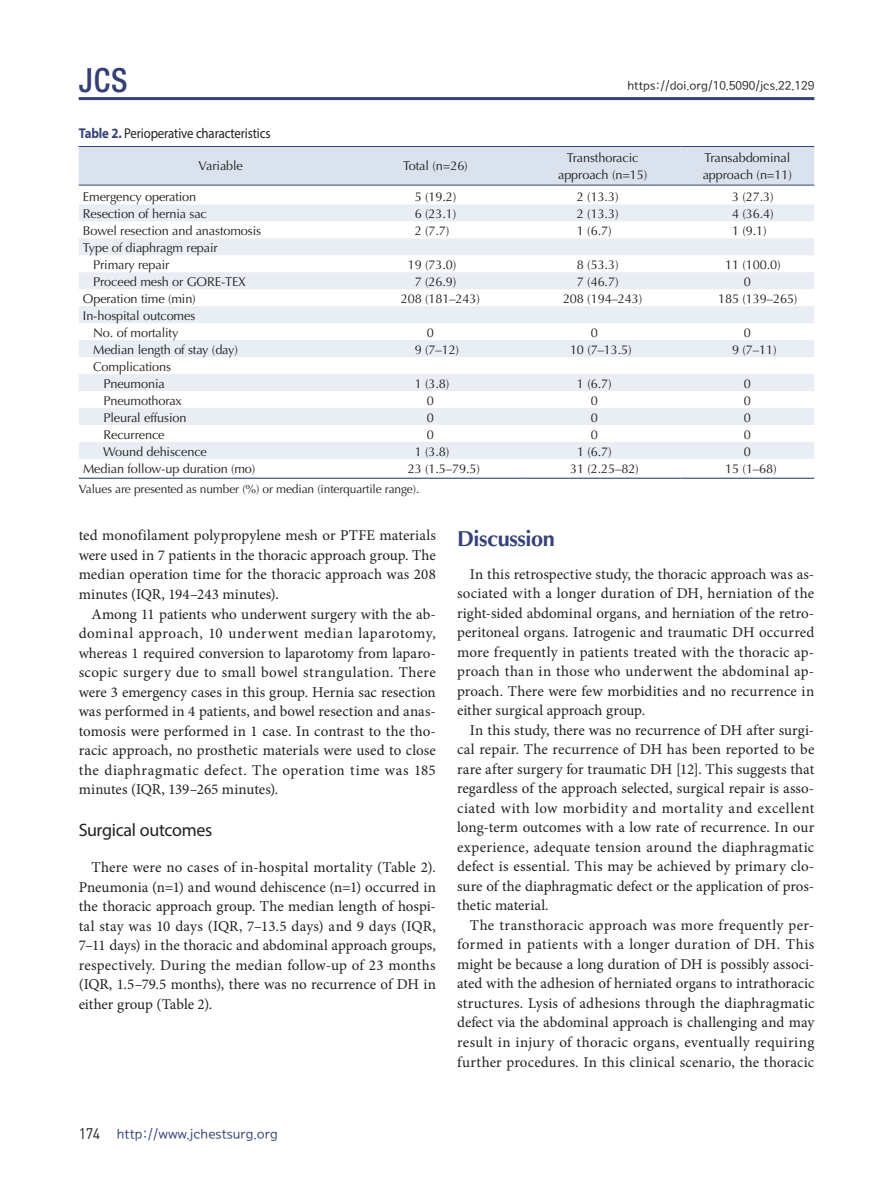
<style>
.page{position:relative;width:893px;height:1191px;background:#fff}
.page>*{position:absolute;margin:0;border:0;box-sizing:border-box;transform-origin:0 0}
.t1{font:500 condensed 33.3px "Helvetica Neue LT Std";color:#344074;scale:.95 1}
.t2{font:700 21.75px "Optima LT Std";letter-spacing:-.02em;color:#364378}
.t3{font:18px "Myriad Pro";letter-spacing:-.02em;color:#231f20}
.t4{font:15px/19.5px "Minion Pro";letter-spacing:.005em;color:#231f20;text-align:justify}
.t5{font:15px "Dinreg";color:#231f20;scale:.95 1}
.t6{font:14.25px "Myriad Pro";letter-spacing:-.01em;color:#231f20;scale:.9 1}
.t7{font:13.5px "Seoul Namsan M";color:#344074}
.t8{font:12.75px/17px "Optima LT Std";letter-spacing:-.01em;color:#231f20;text-align:center}
.t9{font:12px "Optima LT Std";letter-spacing:-.01em;color:#231f20}
.t10{font:12px "Seoul Namsan M";color:#231f20}
.s1{font-weight:700;color:#364378}
</style>
<div class="page">
<hr style="left:79px;top:97px;width:735px;height:3px;background:#364378">
<div style="left:79px;top:147px;width:735px;height:38px;background:#dae3ed"></div>
<svg style="left:79px;top:204px;width:735px;height:255px;fill:#e8eef4"></svg>
<hr style="left:79px;top:146px;width:284px;height:1px;background:#364378">
<hr style="left:363px;top:146px;width:162px;height:1px;background:#364378">
<hr style="left:525px;top:146px;width:155px;height:1px;background:#364378">
<hr style="left:680px;top:146px;width:134px;height:1px;background:#364378">
<hr style="left:79px;top:185px;width:284px;height:1px;background:#364378">
<hr style="left:363px;top:185px;width:162px;height:1px;background:#364378">
<hr style="left:525px;top:185px;width:155px;height:1px;background:#364378">
<hr style="left:680px;top:185px;width:134px;height:1px;background:#364378">
<hr style="left:79px;top:477px;width:284px;height:2px;background:#364378">
<hr style="left:363px;top:477px;width:162px;height:2px;background:#364378">
<hr style="left:525px;top:477px;width:155px;height:2px;background:#364378">
<hr style="left:680px;top:477px;width:134px;height:2px;background:#364378">
<h1 class="t1" style="left:79px;top:60px;width:53px">JCS</h1>
<p class="t10" style="left:627px;top:80px;width:188px">https://doi.org/10.5090/jcs.22.129</p>
<p class="t6" style="left:79px;top:125px;width:215px"><span class="s1">Table 2.</span> Perioperative characteristics</p>
<p class="t8" style="left:199px;top:158px;width:46px">Variable</p>
<p class="t8" style="left:403px;top:158px;width:66px">Total (n=26)</p>
<p class="t8" style="left:558px;top:150px;width:91px;line-height:16.5px">Transthoracic approach (n=15)</p>
<p class="t8" style="left:703px;top:150px;width:91px;line-height:16.5px;text-align:left">Transabdominal approach (n=11)</p>
<p class="t8" style="left:83px;top:189px;width:115px">Emergency operation</p>
<p class="t8" style="left:415px;top:189px;width:43px">5 (19.2)</p>
<p class="t8" style="left:577px;top:189px;width:43px">2 (13.3)</p>
<p class="t8" style="left:732px;top:189px;width:43px">3 (27.3)</p>
<p class="t8" style="left:83px;top:206px;width:126px">Resection of hernia sac</p>
<p class="t8" style="left:415px;top:206px;width:43px">6 (23.1)</p>
<p class="t8" style="left:577px;top:206px;width:43px">2 (13.3)</p>
<p class="t8" style="left:732px;top:206px;width:43px">4 (36.4)</p>
<p class="t8" style="left:83px;top:222px;width:180px">Bowel resection and anastomosis</p>
<p class="t8" style="left:415px;top:222px;width:36px">2 (7.7)</p>
<p class="t8" style="left:577px;top:222px;width:36px">1 (6.7)</p>
<p class="t8" style="left:732px;top:222px;width:36px">1 (9.1)</p>
<p class="t8" style="left:93px;top:239px;width:126px;text-align:left;text-indent:-10px">Type of diaphragm repair<br>Primary repair</p>
<p class="t8" style="left:408px;top:256px;width:50px">19 (73.0)</p>
<p class="t8" style="left:577px;top:256px;width:43px">8 (53.3)</p>
<p class="t8" style="left:725px;top:256px;width:57px">11 (100.0)</p>
<p class="t8" style="left:93px;top:273px;width:154px">Proceed mesh or GORE-TEX</p>
<p class="t8" style="left:415px;top:273px;width:43px">7 (26.9)</p>
<p class="t8" style="left:577px;top:273px;width:43px">7 (46.7)</p>
<p class="t8" style="left:744px;top:273px;width:9px">0</p>
<p class="t8" style="left:83px;top:290px;width:114px">Operation time (min)</p>
<p class="t8" style="left:401px;top:290px;width:81px">208 (181–243)</p>
<p class="t8" style="left:563px;top:290px;width:81px">208 (194–243)</p>
<p class="t8" style="left:718px;top:290px;width:81px">185 (139–265)</p>
<p class="t8" style="left:83px;top:307px;width:114px">In-hospital outcomes<br>No. of mortality</p>
<p class="t8" style="left:427px;top:324px;width:9px">0</p>
<p class="t8" style="left:591px;top:324px;width:9px">0</p>
<p class="t8" style="left:744px;top:324px;width:9px">0</p>
<p class="t8" style="left:93px;top:341px;width:146px">Median length of stay (day)</p>
<p class="t8" style="left:415px;top:341px;width:46px">9 (7–12)</p>
<p class="t8" style="left:570px;top:341px;width:63px">10 (7–13.5)</p>
<p class="t8" style="left:732px;top:341px;width:46px">9 (7–11)</p>
<p class="t8" style="left:93px;top:358px;width:79px">Complications<br>Pneumonia</p>
<p class="t8" style="left:415px;top:375px;width:36px">1 (3.8)</p>
<p class="t8" style="left:577px;top:375px;width:36px">1 (6.7)</p>
<p class="t8" style="left:744px;top:375px;width:9px">0</p>
<p class="t8" style="left:103px;top:392px;width:80px">Pneumothorax</p>
<p class="t8" style="left:427px;top:392px;width:9px">0</p>
<p class="t8" style="left:591px;top:392px;width:9px">0</p>
<p class="t8" style="left:744px;top:392px;width:9px">0</p>
<p class="t8" style="left:103px;top:409px;width:84px">Pleural effusion</p>
<p class="t8" style="left:427px;top:409px;width:9px">0</p>
<p class="t8" style="left:591px;top:409px;width:9px">0</p>
<p class="t8" style="left:744px;top:409px;width:9px">0</p>
<p class="t8" style="left:103px;top:426px;width:63px">Recurrence</p>
<p class="t8" style="left:427px;top:426px;width:9px">0</p>
<p class="t8" style="left:591px;top:426px;width:9px">0</p>
<p class="t8" style="left:744px;top:426px;width:9px">0</p>
<p class="t8" style="left:103px;top:443px;width:105px">Wound dehiscence</p>
<p class="t8" style="left:415px;top:443px;width:36px">1 (3.8)</p>
<p class="t8" style="left:577px;top:443px;width:36px">1 (6.7)</p>
<p class="t8" style="left:744px;top:443px;width:9px">0</p>
<p class="t8" style="left:83px;top:460px;width:174px">Median follow-up duration (mo)</p>
<p class="t8" style="left:408px;top:460px;width:74px">23 (1.5–79.5)</p>
<p class="t8" style="left:570px;top:460px;width:70px">31 (2.25–82)</p>
<p class="t8" style="left:725px;top:460px;width:53px">15 (1–68)</p>
<p class="t9" style="left:79px;top:482px;width:342px">Values are presented as number (%) or median (interquartile range).</p>
<p class="t4" style="left:79px;top:526px;width:359px">ted monofilament polypropylene mesh or PTFE materials were used in 7 patients in the thoracic approach group. The median operation time for the thoracic approach was 208 minutes (IQR, 194–243 minutes).</p>
<p class="t4" style="left:79px;top:604px;width:359px;text-indent:13px">Among 11 patients who underwent surgery with the ab&shy;dominal approach, 10 underwent median laparotomy, whereas 1 required conversion to laparotomy from laparo&shy;scopic surgery due to small bowel strangulation. There were 3 emergency cases in this group. Hernia sac resection was performed in 4 patients, and bowel resection and anas&shy;tomosis were performed in 1 case. In contrast to the tho&shy;racic approach, no prosthetic materials were used to close the diaphragmatic defect. The operation time was 185 minutes (IQR, 139–265 minutes).</p>
<p class="t3" style="left:79px;top:818px;width:135px">Surgical outcomes</p>
<p class="t4" style="left:79px;top:857px;width:359px;text-indent:13px">There were no cases of in-hospital mortality (Table 2).<br>Pneumonia (n=1) and wound dehiscence (n=1) occurred in the thoracic approach group. The median length of hospi&shy;tal stay was 10 days (IQR, 7–13.5 days) and 9 days (IQR, 7–11 days) in the thoracic and abdominal approach groups, respectively. During the median follow-up of 23 months (IQR, 1.5–79.5 months), there was no recurrence of DH in either group (Table 2).</p>
<h2 class="t2" style="left:457px;top:525px;width:99px">Discussion</h2>
<p class="t4" style="left:457px;top:564px;width:359px;text-indent:13px">In this retrospective study, the thoracic approach was as&shy;sociated with a longer duration of DH, herniation of the right-sided abdominal organs, and herniation of the retro&shy;peritoneal organs. Iatrogenic and traumatic DH occurred more frequently in patients treated with the thoracic ap&shy;proach than in those who underwent the abdominal ap&shy;proach. There were few morbidities and no recurrence in either surgical approach group.</p>
<p class="t4" style="left:457px;top:720px;width:359px;text-indent:13px">In this study, there was no recurrence of DH after surgi&shy;cal repair. The recurrence of DH has been reported to be rare after surgery for traumatic DH [12]. This suggests that regardless of the approach selected, surgical repair is asso&shy;ciated with low morbidity and mortality and excellent long-term outcomes with a low rate of recurrence. In our experience, adequate tension around the diaphragmatic defect is essential. This may be achieved by primary clo&shy;sure of the diaphragmatic defect or the application of pros&shy;thetic material.</p>
<p class="t4" style="left:457px;top:915px;width:359px;text-indent:13px">The transthoracic approach was more frequently per&shy;formed in patients with a longer duration of DH. This might be because a long duration of DH is possibly associ&shy;ated with the adhesion of herniated organs to intrathoracic structures. Lysis of adhesions through the diaphragmatic defect via the abdominal approach is challenging and may result in injury of thoracic organs, eventually requiring further procedures. In this clinical scenario, the thoracic</p>
<p class="t5" style="left:79px;top:1124px;width:24px">174</p>
<p class="t7" style="left:117px;top:1126px;width:162px">http://www.jchestsurg.org</p>
</div>
